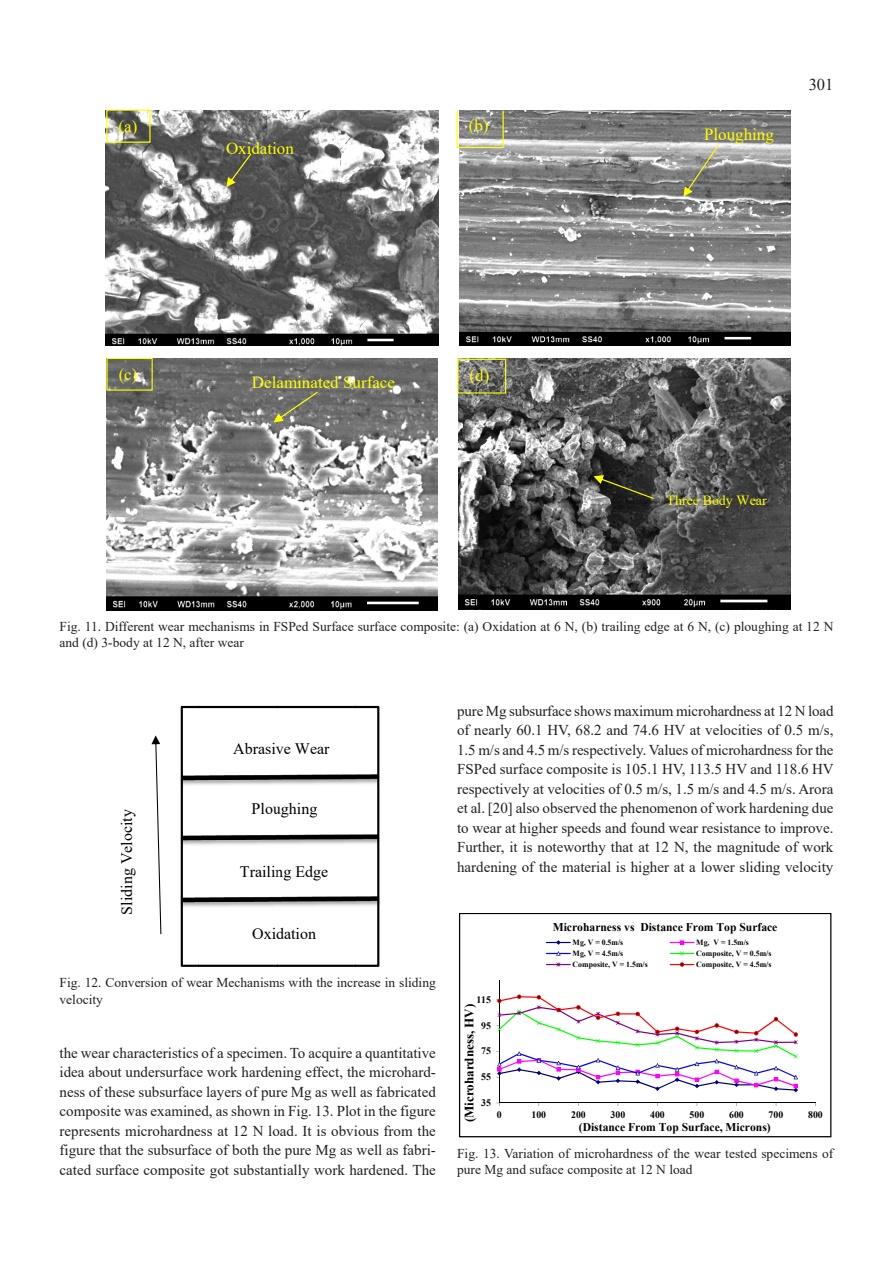
<style>
.page{position:relative;width:893px;height:1263px;background:#fff}
.page>*{position:absolute;margin:0;border:0;box-sizing:border-box;transform-origin:0 0}
.t1{font:17.1px "Times New Roman";color:#ff0}
.t2{font:16.95px "Times New Roman";color:#ff0}
.t3{font:16.5px "Times New Roman";color:#231f20}
.t4{font:16.05px "Times New Roman";color:#000}
.t5{font:15px/19.5px "Times New Roman";color:#231f20;text-align:justify}
.t6{font:13.95px "Times New Roman";color:#ff0}
.t7{font:13.5px/16.2px "Times New Roman";color:#231f20}
.t8{font:700 12.9px "Times New Roman";color:#000}
.t9{font:700 11.85px "Times New Roman";color:#000}
.t10{font:700 9.9px "Times New Roman";letter-spacing:.005em;color:#000}
.t11{font:700 7.95px "Times New Roman";letter-spacing:.005em;color:#000}
</style>
<div class="page">
<img style="left:459px;top:111px;width:332px;height:234px">
<svg style="left:456px;top:111px;width:48px;height:37px;background:#a6a692"></svg>
<svg style="left:683px;top:145px;width:36px;height:52px;background:#949485"></svg>
<img style="left:107px;top:358px;width:331px;height:252px">
<svg style="left:106px;top:358px;width:47px;height:33px;background:#7f7f63"></svg>
<svg style="left:273px;top:392px;width:45px;height:30px"></svg>
<img style="left:105px;top:111px;width:334px;height:235px">
<svg style="left:106px;top:110px;width:45px;height:33px"></svg>
<svg style="left:226px;top:154px;width:25px;height:33px"></svg>
<img style="left:459px;top:358px;width:332px;height:252px">
<svg style="left:594px;top:475px;width:60px;height:24px"></svg>
<svg style="left:457px;top:359px;width:49px;height:34px;background:#80806a"></svg>
<svg style="left:151px;top:735px;width:10px;height:199px"></svg>
<svg style="left:181px;top:706px;width:198px;height:261px"></svg>
<svg style="left:459px;top:913px;width:372px;height:224px"></svg>
<p class="t2" style="left:118px;top:114px;width:20px">(a)</p>
<p class="t2" style="left:226px;top:137px;width:69px">Oxidation</p>
<p class="t2" style="left:469px;top:113px;width:21px">(b)</p>
<p class="t2" style="left:119px;top:363px;width:20px">(c)</p>
<p class="t2" style="left:252px;top:370px;width:145px">Delaminated Surface</p>
<p class="t1" style="left:470px;top:363px;width:21px">(d)</p>
<p class="t2" style="left:704px;top:122px;width:71px">Ploughing</p>
<p class="t3" style="left:809px;top:73px;width:26px">301</p>
<p class="t6" style="left:666px;top:490px;width:102px">Three Body Wear</p>
<p class="t7" style="left:60px;top:618px;width:775px">Fig. 11. Different wear mechanisms in FSPed Surface surface composite: (a) Oxidation at 6 N, (b) trailing edge at 6 N, (c) ploughing at 12 N and (d) 3-body at 12 N, after wear</p>
<p class="t4" style="left:233px;top:737px;width:98px">Abrasive Wear</p>
<p class="t4" style="left:116px;top:915px;width:107px;rotate:-90deg">Sliding Velocity</p>
<p class="t4" style="left:252px;top:797px;width:67px">Ploughing</p>
<p class="t4" style="left:252px;top:922px;width:65px">Oxidation</p>
<p class="t4" style="left:240px;top:860px;width:90px">Trailing Edge</p>
<p class="t7" style="left:60px;top:974px;width:378px">Fig. 12. Conversion of wear Mechanisms with the increase in sliding velocity</p>
<p class="t5" style="left:60px;top:1042px;width:378px">the wear characteristics of a specimen. To acquire a quantitative idea about undersurface work hardening effect, the microhard&shy;ness of these subsurface layers of pure Mg as well as fabricated composite was examined, as shown in Fig. 13. Plot in the figure represents microhardness at 12 N load. It is obvious from the figure that the subsurface of both the pure Mg as well as fabri&shy;cated surface composite got substantially work hardened. The</p>
<p class="t5" style="left:457px;top:701px;width:378px;text-align:left">pure Mg subsurface shows maximum microhardness at 12 N load of nearly 60.1 HV, 68.2 and 74.6 HV at velocities of 0.5 m/s, 1.5 m/s and 4.5 m/s respectively. Values of microhardness for the FSPed surface composite is 105.1 HV, 113.5 HV and 118.6 HV respectively at velocities of 0.5 m/s, 1.5 m/s and 4.5 m/s. Arora et al. [20] also observed the phenomenon of work hardening due to wear at higher speeds and found wear resistance to improve.<br>Further, it is noteworthy that at 12 N, the magnitude of work hardening of the material is higher at a lower sliding velocity</p>
<p class="t9" style="left:553px;top:918px;width:226px">Microharness vs Distance From Top Surface</p>
<p class="t11" style="left:573px;top:936px;width:52px">Mg, V = 0.5m/s</p>
<p class="t11" style="left:696px;top:936px;width:54px">Mg, V = 1.5m/s</p>
<p class="t11" style="left:573px;top:948px;width:52px">Mg, V = 4.5m/s</p>
<p class="t11" style="left:696px;top:948px;width:77px">Composite, V = 0.5m/s</p>
<p class="t11" style="left:573px;top:958px;width:77px">Composite, V = 1.5m/s</p>
<p class="t11" style="left:696px;top:958px;width:77px">Composite, V = 4.5m/s</p>
<p class="t10" style="left:476px;top:992px;width:16px">115</p>
<p class="t8" style="left:460px;top:1122px;width:120px;rotate:-90deg">(Microhardness, HV)</p>
<p class="t10" style="left:481px;top:1018px;width:11px">95</p>
<p class="t10" style="left:481px;top:1044px;width:11px">75</p>
<p class="t10" style="left:481px;top:1070px;width:11px">55</p>
<p class="t10" style="left:481px;top:1096px;width:11px">35</p>
<p class="t10" style="left:497px;top:1107px;width:6px">0</p>
<p class="t10" style="left:531px;top:1107px;width:16px">100</p>
<p class="t10" style="left:571px;top:1107px;width:16px">200</p>
<p class="t10" style="left:611px;top:1107px;width:16px">300</p>
<p class="t10" style="left:650px;top:1107px;width:16px">400</p>
<p class="t10" style="left:690px;top:1107px;width:16px">500</p>
<p class="t10" style="left:729px;top:1107px;width:16px">600</p>
<p class="t10" style="left:769px;top:1107px;width:16px">700</p>
<p class="t10" style="left:808px;top:1107px;width:16px">800</p>
<p class="t9" style="left:579px;top:1118px;width:193px">(Distance From Top Surface, Microns)</p>
<p class="t7" style="left:457px;top:1145px;width:378px">Fig. 13. Variation of microhardness of the wear tested specimens of pure Mg and suface composite at 12 N load</p>
</div>
